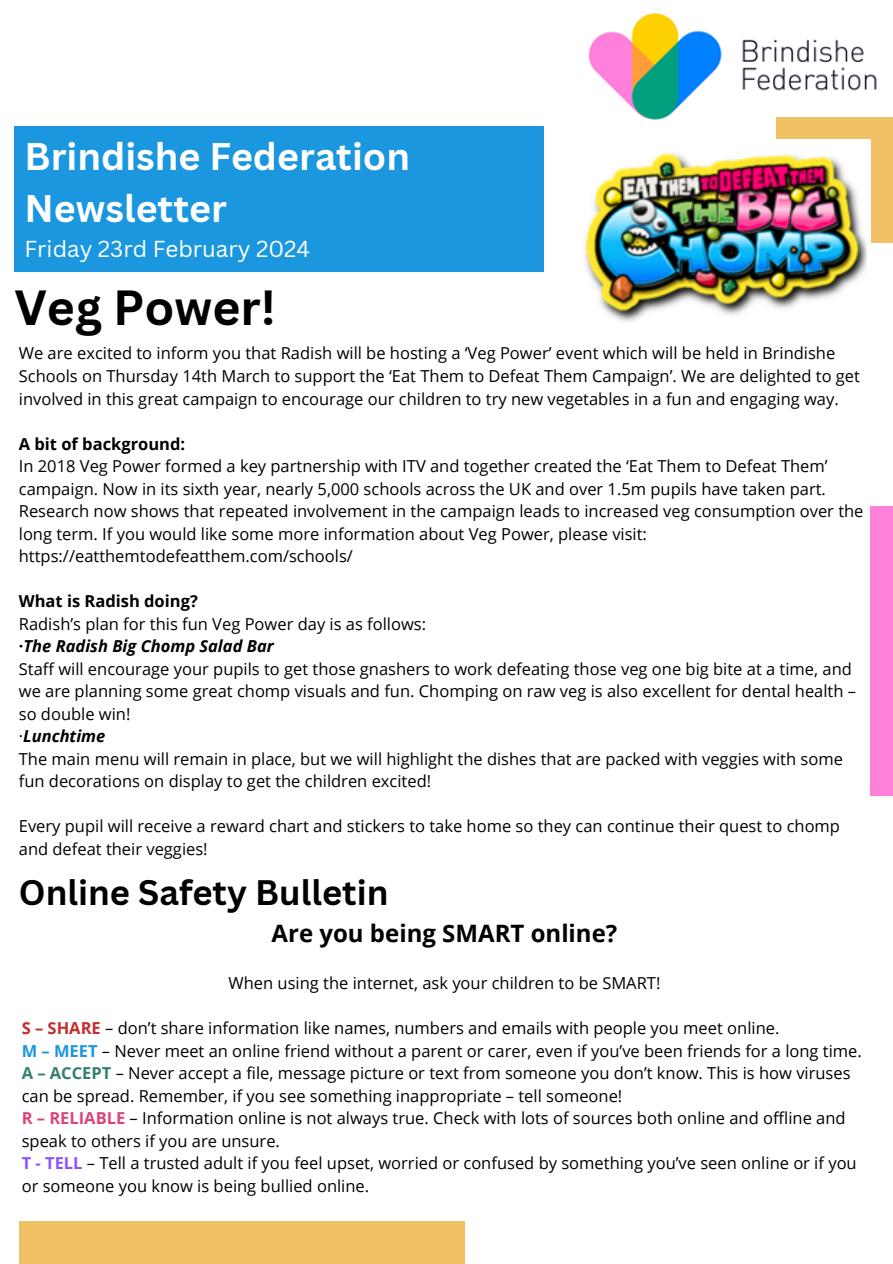
<style>
.page{position:relative;width:893px;height:1264px;background:#fff}
.page>*{position:absolute;margin:0;border:0;box-sizing:border-box;transform-origin:0 0}
.t1{font:700 48px "Canva Sans";color:#000}
.t2{font:700 37.5px/51.8px "Canva Sans";color:#fff}
.t3{font:700 34.5px "Canva Sans";color:#000}
.t4{font:700 24px "Open Sans";color:#000}
.t5{font:22.5px "Canva Sans";color:#fff}
.t6{font:16.5px/22.5px "Open Sans";color:#000}
.t7{font:italic 700 16.5px "Open Sans";color:#000}
.t8{font:700 16.5px "Open Sans";color:#000}
.s1{font-style:normal}
.s2{font-weight:400;font-style:normal}
.s3{font-weight:700;color:#c02f2b}
.s4{font-weight:700;color:#1b97df}
.s5{font-weight:700;color:#337f6f}
.s6{font-weight:700;color:#dd4476}
.s7{font-weight:700;color:#8c52ff}
</style>
<div class="page">
<div style="left:870px;top:506px;width:22px;height:290px;background:#ff80d9"></div>
<div style="left:19px;top:1220px;width:445px;height:43px;background:#f1c166"></div>
<img style="left:588px;top:12px;width:289px;height:108px">
<div style="left:14px;top:127px;width:530px;height:144px;background:#1b97df"></div>
<div style="left:775px;top:117px;width:117px;height:126px;background:#f1c166"></div>
<img style="left:584px;top:139px;width:286px;height:183px">
<p class="t2" style="left:25px;top:130px;width:387px">Brindishe Federation<br>Newsletter</p>
<p class="t5" style="left:25px;top:233px;width:287px">Friday 23rd February 2024</p>
<p class="t1" style="left:14px;top:274px;width:263px">Veg Power!</p>
<h1 class="t6" style="left:19px;top:342px;width:842px">We are excited to inform you that Radish will be hosting a ‘Veg Power’ event which will be held in Brindishe<br>Schools on Thursday 14th March to support the ‘Eat Them to Defeat Them Campaign’. We are delighted to get involved in this great campaign to encourage our children to try new vegetables in a fun and engaging way.</h1>
<p class="t8" style="left:19px;top:432px;width:168px">A bit of background:</p>
<p class="t6" style="left:19px;top:454px;width:846px">In 2018 Veg Power formed a key partnership with ITV and together created the ‘Eat Them to Defeat Them’ campaign. Now in its sixth year, nearly 5,000 schools across the UK and over 1.5m pupils have taken part.<br>Research now shows that repeated involvement in the campaign leads to increased veg consumption over the long term. If you would like some more information about Veg Power, please visit: https://eatthemtodefeatthem.com/schools/</p>
<p class="t8" style="left:19px;top:589px;width:181px">What is Radish doing?</p>
<p class="t6" style="left:19px;top:612px;width:409px">Radish’s plan for this fun Veg Power day is as follows:</p>
<p class="t7" style="left:19px;top:634px;width:256px"><span class="s1">·</span>The Radish Big Chomp Salad Bar</p>
<p class="t6" style="left:19px;top:657px;width:838px">Staff will encourage your pupils to get those gnashers to work defeating those veg one big bite at a time, and we are planning some great chomp visuals and fun. Chomping on raw veg is also excellent for dental health – so double win!</p>
<p class="t7" style="left:19px;top:724px;width:88px"><span class="s2">·</span>Lunchtime</p>
<p class="t6" style="left:19px;top:747px;width:825px">The main menu will remain in place, but we will highlight the dishes that are packed with veggies with some fun decorations on display to get the children excited!</p>
<p class="t6" style="left:19px;top:814px;width:822px">Every pupil will receive a reward chart and stickers to take home so they can continue their quest to chomp and defeat their veggies!</p>
<p class="t3" style="left:19px;top:868px;width:371px">Online Safety Bulletin</p>
<h2 class="t4" style="left:271px;top:916px;width:347px">Are you being SMART online?</h2>
<h3 class="t6" style="left:228px;top:971px;width:433px">When using the internet, ask your children to be SMART!</h3>
<p class="t6" style="left:22px;top:1016px;width:759px"><span class="s3">S – SHARE</span> – don’t share information like names, numbers and emails with people you meet online.</p>
<p class="t6" style="left:22px;top:1038px;width:841px"><span class="s4">M – MEET</span> – Never meet an online friend without a parent or carer, even if you’ve been friends for a long time.</p>
<p class="t6" style="left:22px;top:1061px;width:830px"><span class="s5">A – ACCEPT</span> – Never accept a file, message picture or text from someone you don’t know. This is how viruses can be spread. Remember, if you see something inappropriate – tell someone!</p>
<p class="t6" style="left:22px;top:1106px;width:825px"><span class="s6">R – RELIABLE</span> – Information online is not always true. Check with lots of sources both online and offline and speak to others if you are unsure.</p>
<p class="t6" style="left:22px;top:1151px;width:836px"><span class="s7">T - TELL</span> – Tell a trusted adult if you feel upset, worried or confused by something you’ve seen online or if you or someone you know is being bullied online.</p>
</div>
